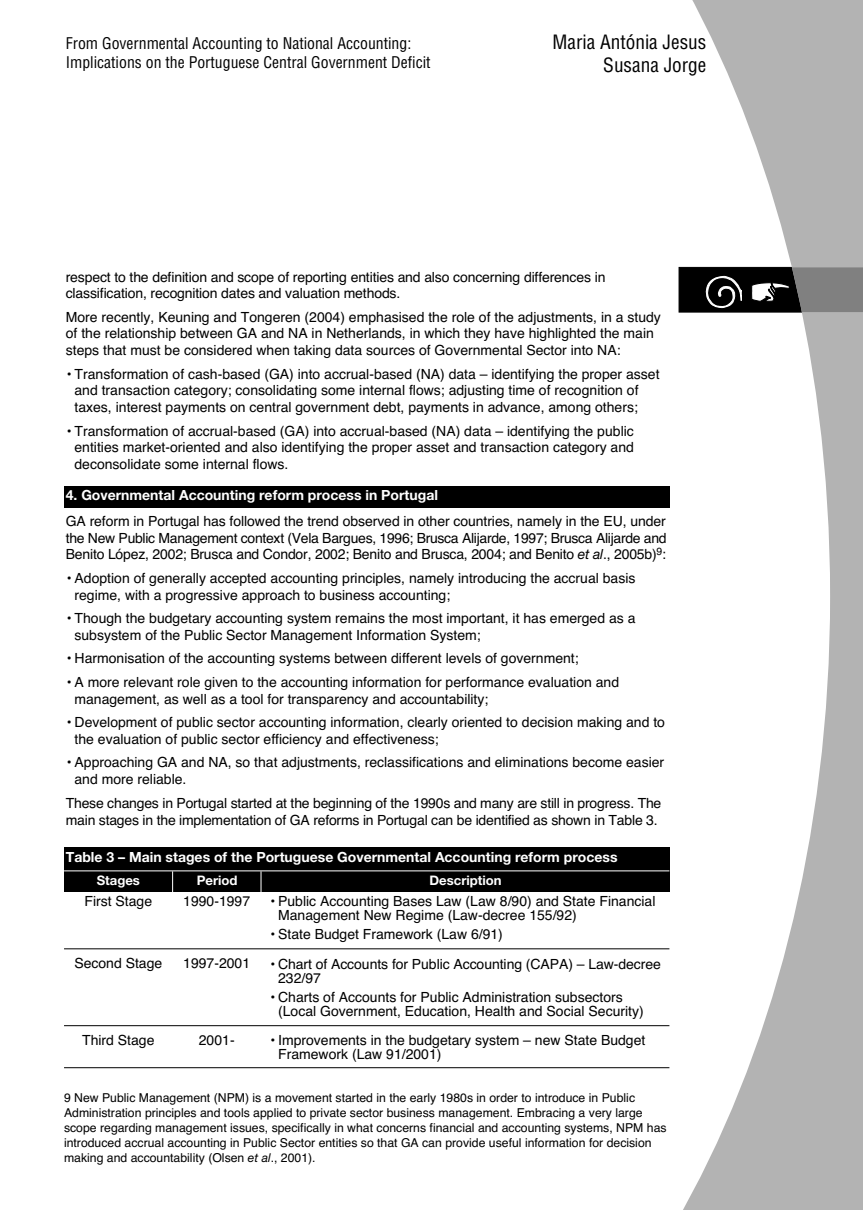
<style>
.page{position:relative;width:863px;height:1210px;background:#fff}
.page>*{position:absolute;margin:0;border:0;box-sizing:border-box;transform-origin:0 0}
.t1{font:condensed 19.25px/23.1px "Helvetica";color:#000;text-align:right}
.t2{font:condensed 15.75px/18.9px "Helvetica";color:#000}
.t3{font:14px/16.6px "Helvetica";color:#000}
.t4{font:700 14px "Helvetica Neue";color:#fff}
.t5{font:700 13.12px "Helvetica Neue";color:#fff}
.t6{font:12.25px/14.9px "Helvetica";color:#000}
.s1{font-family:"Helvetica Neue";font-style:italic}
</style>
<div class="page">
<svg style="left:678px;top:0;width:185px;height:1209px"></svg>
<svg style="left:679px;top:267px;width:184px;height:45px"></svg>
<div style="left:64px;top:486px;width:605px;height:21px;background:#000"></div>
<hr style="left:64px;top:1025px;width:605px;height:1px;background:#000">
<hr style="left:64px;top:1067px;width:605px;height:1px;background:#000">
<hr style="left:64px;top:948px;width:605px;height:1px;background:#000">
<div style="left:64px;top:847px;width:605px;height:22px;background:#000"></div>
<div style="left:64px;top:869px;width:605px;height:23px;background:#000"></div>
<svg style="left:172px;top:871px;width:1px;height:21px"></svg>
<svg style="left:261px;top:871px;width:1px;height:21px"></svg>
<hr style="left:64px;top:870px;width:605px;height:1px;background:#fff">
<p class="t2" style="left:66px;top:35px;width:366px">From Governmental Accounting to National Accounting:<br>Implications on the Portuguese Central Government Deficit</p>
<h1 class="t1" style="left:552px;top:32px;width:155px">Maria Antónia Jesus<br>Susana Jorge</h1>
<p class="t3" style="left:66px;top:270px;width:541px">respect to the definition and scope of reporting entities and also concerning differences in classification, recognition dates and valuation methods.</p>
<p class="t3" style="left:66px;top:310px;width:597px">More recently, Keuning and Tongeren (2004) emphasised the role of the adjustments, in a study of the relationship between GA and NA in Netherlands, in which they have highlighted the main steps that must be considered when taking data sources of Governmental Sector into NA:</p>
<p class="t3" style="left:75px;top:367px;width:586px;text-indent:-9px">• Transformation of cash-based (GA) into accrual-based (NA) data – identifying the proper asset and transaction category; consolidating some internal flows; adjusting time of recognition of taxes, interest payments on central government debt, payments in advance, among others;</p>
<p class="t3" style="left:75px;top:423px;width:561px;text-align:justify;text-indent:-9px">• Transformation of accrual-based (GA) into accrual-based (NA) data – identifying the public entities market-oriented and also identifying the proper asset and transaction category and deconsolidate some internal flows.</p>
<p class="t4" style="left:66px;top:490px;width:374px">4. Governmental Accounting reform process in Portugal</p>
<p class="t3" style="left:66px;top:514px;width:602px;text-align:justify">GA reform in Portugal has followed the trend observed in other countries, namely in the EU, under the New Public Management context (Vela Bargues, 1996; Brusca Alijarde, 1997; Brusca Alijarde and Benito López, 2002; Brusca and Condor, 2002; Benito and Brusca, 2004; and Benito <span class="s1">et al</span>., 2005b)<sup>9</sup>:</p>
<p class="t3" style="left:75px;top:571px;width:562px;text-indent:-9px">• Adoption of generally accepted accounting principles, namely introducing the accrual basis regime, with a progressive approach to business accounting;</p>
<p class="t3" style="left:75px;top:611px;width:562px;text-indent:-9px">• Though the budgetary accounting system remains the most important, it has emerged as a subsystem of the Public Sector Management Information System;</p>
<p class="t3" style="left:66px;top:651px;width:514px">• Harmonisation of the accounting systems between different levels of government;</p>
<p class="t3" style="left:75px;top:675px;width:546px;text-indent:-9px">• A more relevant role given to the accounting information for performance evaluation and management, as well as a tool for transparency and accountability;</p>
<p class="t3" style="left:75px;top:715px;width:592px;text-indent:-9px">• Development of public sector accounting information, clearly oriented to decision making and to the evaluation of public sector efficiency and effectiveness;</p>
<p class="t3" style="left:75px;top:755px;width:591px;text-indent:-9px">• Approaching GA and NA, so that adjustments, reclassifications and eliminations become easier and more reliable.</p>
<p class="t3" style="left:66px;top:796px;width:597px">These changes in Portugal started at the beginning of the 1990s and many are still in progress. The main stages in the implementation of GA reforms in Portugal can be identified as shown in Table 3.</p>
<p class="t4" style="left:66px;top:852px;width:553px">Table 3 – Main stages of the Portuguese Governmental Accounting reform process</p>
<p class="t5" style="left:97px;top:875px;width:45px">Stages</p>
<p class="t5" style="left:197px;top:875px;width:42px">Period</p>
<p class="t5" style="left:429px;top:875px;width:74px">Description</p>
<p class="t3" style="left:84px;top:894px;width:69px">First Stage</p>
<p class="t3" style="left:74px;top:956px;width:89px">Second Stage</p>
<p class="t3" style="left:82px;top:1033px;width:74px">Third Stage</p>
<p class="t3" style="left:183px;top:894px;width:68px">1990-1997</p>
<p class="t3" style="left:183px;top:956px;width:68px">1997-2001</p>
<p class="t3" style="left:199px;top:1033px;width:37px">2001-</p>
<p class="t3" style="left:278px;top:895px;width:379px;line-height:14px;text-indent:-9px">• Public Accounting Bases Law (Law 8/90) and State Financial<br>Management New Regime (Law-decree 155/92)</p>
<p class="t3" style="left:269px;top:927px;width:235px">• State Budget Framework (Law 6/91)</p>
<p class="t3" style="left:278px;top:957px;width:384px;line-height:14px;text-indent:-9px">• Chart of Accounts for Public Accounting (CAPA) – Law-decree<br>232/97</p>
<p class="t3" style="left:278px;top:990px;width:367px;line-height:14px;text-indent:-9px">• Charts of Accounts for Public Administration subsectors (Local Government, Education, Health and Social Security)</p>
<p class="t3" style="left:278px;top:1034px;width:369px;line-height:14px;text-indent:-9px">• Improvements in the budgetary system – new State Budget<br>Framework (Law 91/2001)</p>
<p class="t6" style="left:64px;top:1091px;width:604px">9 New Public Management (NPM) is a movement started in the early 1980s in order to introduce in Public Administration principles and tools applied to private sector business management. Embracing a very large scope regarding management issues, specifically in what concerns financial and accounting systems, NPM has introduced accrual accounting in Public Sector entities so that GA can provide useful information for decision making and accountability (Olsen <span class="s1">et al</span>., 2001).</p>
</div>
